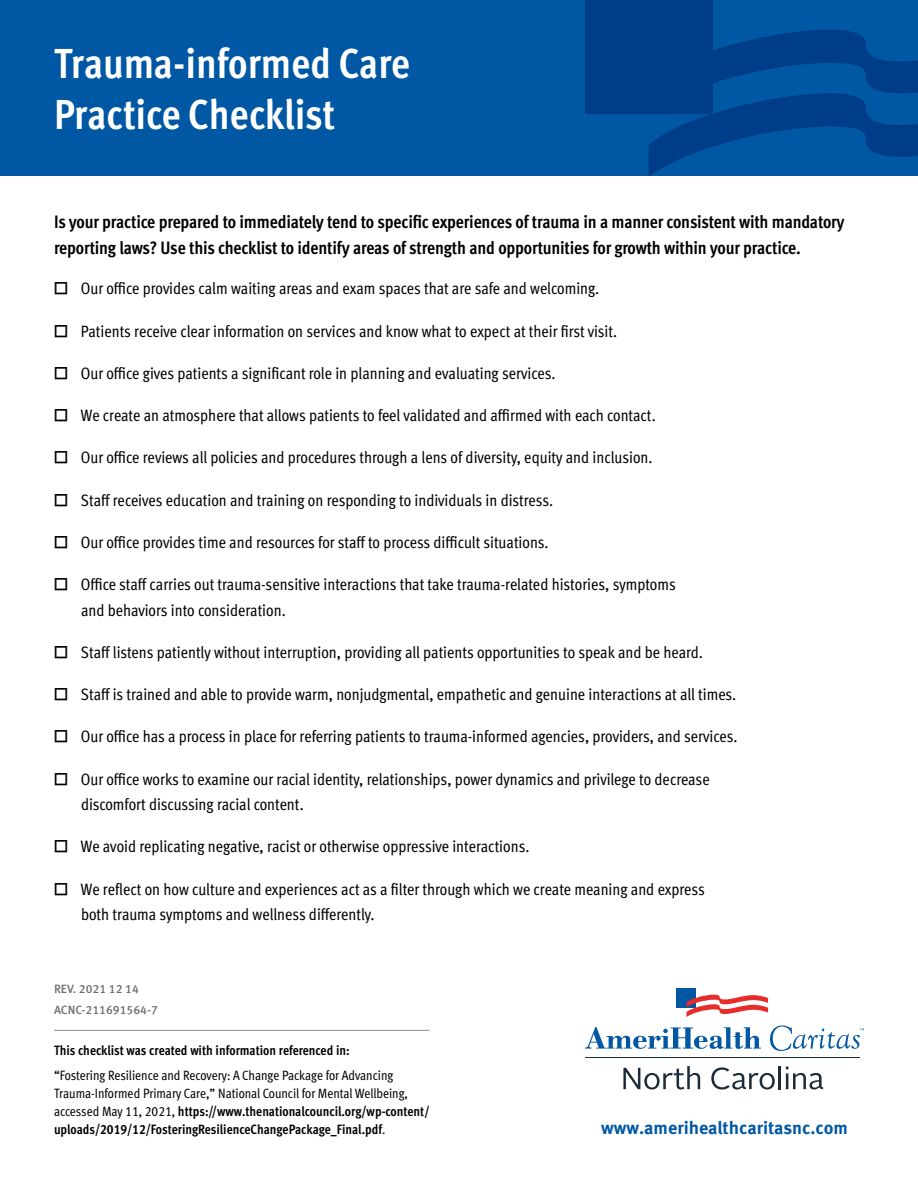
<style>
.page{position:relative;width:918px;height:1188px;background:#fff}
.page>*{position:absolute;margin:0;border:0;box-sizing:border-box;transform-origin:0 0}
.t1{font:700 condensed 42px/51px "Meta Pro";letter-spacing:-.005em;color:#fff}
.Body_Copy{font:700 condensed 18px/25.5px "Meta Pro";letter-spacing:-.01em;color:#000}
.t2{font:700 18px "Meta Pro";color:#0058a4}
.t3{font:condensed 16.5px/25.5px "Meta Pro";color:#000}
.Body_Copy-2{font:condensed 13.5px/18px "Meta Pro";letter-spacing:-.005em;color:#000}
.Body_Copy-3{font:700 condensed 13.5px "Meta Pro";letter-spacing:-.005em;color:#000}
.t4{font:500 12px/20.9px "Meta Pro";color:#6d6e71}
.s1{font-weight:700}
</style>
<div class="page">
<div style="left:0;top:0;width:918px;height:176px;background:#0058a4"></div>
<div style="left:585px;top:0;width:127px;height:114px;background:#003d89"></div>
<svg style="left:649px;top:30px;width:269px;height:146px"></svg>
<hr style="left:54px;top:1030px;width:376px;height:1px;background:#8b8e90">
<div style="left:677px;top:988px;width:19px;height:19px;background:#0058a4"></div>
<svg style="left:686px;top:995px;width:82px;height:22px"></svg>
<svg style="left:585px;top:1027px;width:176px;height:22px"></svg>
<svg style="left:623px;top:1066px;width:77px;height:24px"></svg>
<svg style="left:711px;top:1067px;width:64px;height:23px"></svg>
<hr style="left:779px;top:1066px;width:2px;height:23px;background:#1d2b39">
<svg style="left:786px;top:1066px;width:37px;height:24px"></svg>
<hr style="left:585px;top:1057px;width:275px;height:1px;background:#1d2b39">
<svg style="left:770px;top:1026px;width:94px;height:25px"></svg>
<p class="t1" style="left:54px;top:36px;width:358px">Trauma-informed Care<br>Practice Checklist</p>
<p class="Body_Copy" style="left:54px;top:208px;width:792px">Is your practice prepared to immediately tend to specific experiences of trauma in a manner consistent with mandatory reporting laws? Use this checklist to identify areas of strength and opportunities for growth within your practice.</p>
<p class="t3" style="left:54px;top:275px;width:547px">□ Our office provides calm waiting areas and exam spaces that are safe and welcoming.</p>
<p class="t3" style="left:54px;top:317px;width:565px">□ Patients receive clear information on services and know what to expect at their first visit.</p>
<p class="t3" style="left:54px;top:359px;width:503px">□ Our office gives patients a significant role in planning and evaluating services.</p>
<p class="t3" style="left:54px;top:401px;width:603px">□ We create an atmosphere that allows patients to feel validated and affirmed with each contact.</p>
<p class="t3" style="left:54px;top:444px;width:600px">□ Our office reviews all policies and procedures through a lens of diversity, equity and inclusion.</p>
<p class="t3" style="left:54px;top:486px;width:501px">□ Staff receives education and training on responding to individuals in distress.</p>
<p class="t3" style="left:54px;top:528px;width:496px">□ Our office provides time and resources for staff to process difficult situations.</p>
<p class="t3" style="left:81px;top:570px;width:596px;text-indent:-27px">□ Office staff carries out trauma-sensitive interactions that take trauma-related histories, symptoms and behaviors into consideration.</p>
<p class="t3" style="left:54px;top:638px;width:650px">□ Staff listens patiently without interruption, providing all patients opportunities to speak and be heard.</p>
<p class="t3" style="left:54px;top:680px;width:684px">□ Staff is trained and able to provide warm, nonjudgmental, empathetic and genuine interactions at all times.</p>
<p class="t3" style="left:54px;top:723px;width:685px">□ Our office has a process in place for referring patients to trauma-informed agencies, providers, and services.</p>
<p class="t3" style="left:81px;top:765px;width:630px;text-indent:-27px">□ Our office works to examine our racial identity, relationships, power dynamics and privilege to decrease discomfort discussing racial content.</p>
<p class="t3" style="left:54px;top:833px;width:477px">□ We avoid replicating negative, racist or otherwise oppressive interactions.</p>
<p class="t3" style="left:81px;top:875px;width:625px;text-indent:-27px">□ We reflect on how culture and experiences act as a filter through which we create meaning and express both trauma symptoms and wellness differently.</p>
<p class="t4" style="left:54px;top:978px;width:105px">REV. 2021 12 14<br>ACNC-211691564-7</p>
<p class="Body_Copy-3" style="left:54px;top:1040px;width:297px">This checklist was created with information referenced in:</p>
<p class="Body_Copy-2" style="left:54px;top:1065px;width:377px">“Fostering Resilience and Recovery: A Change Package for Advancing Trauma-Informed Primary Care,” National Council for Mental Wellbeing, accessed May 11, 2021, <span class="s1">https://www.thenationalcouncil.org/wp-content/ uploads/2019/12/FosteringResilienceChangePackage_Final.pdf</span>.</p>
<p class="t2" style="left:601px;top:1113px;width:248px">www.amerihealthcaritasnc.com</p>
</div>
